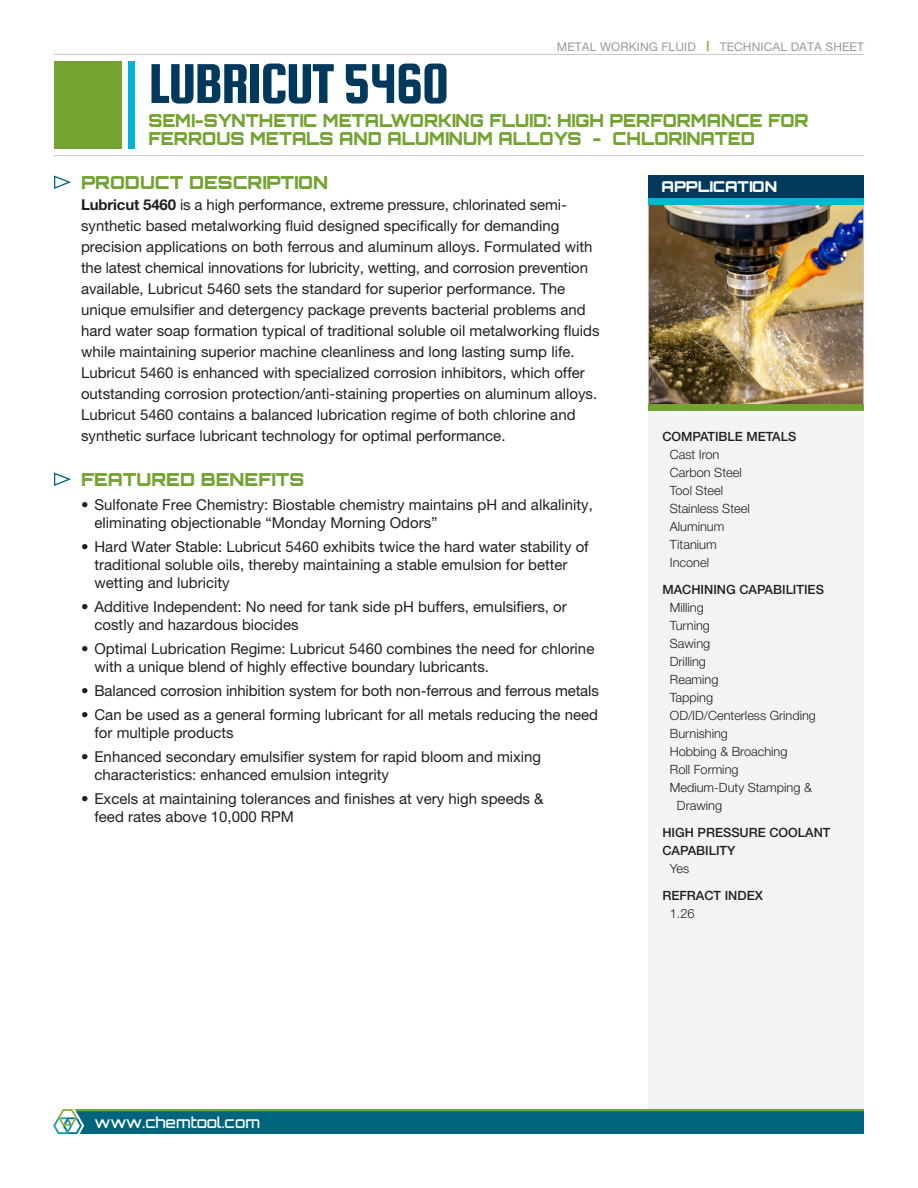
<style>
.page{position:relative;width:918px;height:1188px;background:#fff}
.page>*{position:absolute;margin:0;border:0;box-sizing:border-box;transform-origin:0 0}
.t1{font:60px "Squada One";letter-spacing:-.03em;color:#00395c}
._02_-_subhead{font:900 18px/18px "Orbitron";color:#73a432;scale:.95 1}
._02_-_subhead-2{font:900 18px "Orbitron";color:#73a432}
._06_-_Benefits_Bulle{font:15px/18px "Helvetica Neue LT Pro";color:#231f20}
._05_-_Body_Copy_10_1{font:15px/21px "Helvetica Neue LT Pro";color:#231f20}
.t2{font:500 15px "Orbitron";color:#fff}
.t3{font:900 15px "Orbitron";color:#fff}
.t4{font:300 12.75px "Helvetica Neue LT Pro";color:#231f20}
.t5{font:500 12.75px/18px "Helvetica Neue LT Pro";color:#231f20}
.t6{font:12px "Helvetica Neue LT Pro";letter-spacing:.01em;color:#9e9895}
.s1{font-weight:700;font-size:10.2px;color:#73a432}
.s2{font-weight:700}
</style>
<div class="page">
<div style="left:648px;top:364px;width:216px;height:751px;background:#f2f3f4"></div>
<div style="left:54px;top:1111px;width:810px;height:23px;background:#00657c"></div>
<hr style="left:54px;top:1109px;width:810px;height:2px;background:#73a432">
<div style="left:128px;top:61px;width:6px;height:88px;background:#00b5d1"></div>
<div style="left:54px;top:61px;width:68px;height:88px;background:#73a432"></div>
<hr style="left:54px;top:54px;width:810px;height:1px;background:#c7c8ca">
<hr style="left:54px;top:155px;width:810px;height:1px;background:#c7c8ca">
<svg style="left:53px;top:1108px;width:31px;height:26px"></svg>
<svg style="left:54px;top:176px;width:17px;height:13px"></svg>
<svg style="left:54px;top:473px;width:17px;height:13px"></svg>
<div style="left:648px;top:176px;width:216px;height:22px;background:#00395c"></div>
<img style="left:650px;top:205px;width:212px;height:198px">
<div style="left:648px;top:202px;width:216px;height:203px;border:1px solid #c7c8ca"></div>
<div style="left:648px;top:404px;width:216px;height:7px;background:#73a432"></div>
<div style="left:648px;top:198px;width:216px;height:7px;background:#00b5d1"></div>
<p class="t6" style="left:557px;top:39px;width:309px">METAL WORKING FLUID <span class="s1">|</span> TECHNICAL DATA SHEET</p>
<p class="t1" style="left:148px;top:51px;width:302px">LUBRICUT 5460</p>
<p class="_02_-_subhead" style="left:148px;top:111px;width:696px">SEMI-SYNTHETIC METALWORKING FLUID: HIGH PERFORMANCE FOR<br>FERROUS METALS AND ALUMINUM ALLOYS - CHLORINATED</p>
<p class="_02_-_subhead-2" style="left:81px;top:172px;width:249px">PRODUCT DESCRIPTION</p>
<p class="_05_-_Body_Copy_10_1" style="left:81px;top:194px;width:520px"><span class="s2">Lubricut 5460</span> is a high performance, extreme pressure, chlorinated semi&shy;synthetic based metalworking fluid designed specifically for demanding precision applications on both ferrous and aluminum alloys. Formulated with the latest chemical innovations for lubricity, wetting, and corrosion prevention available, Lubricut 5460 sets the standard for superior performance. The unique emulsifier and detergency package prevents bacterial problems and hard water soap formation typical of traditional soluble oil metalworking fluids while maintaining superior machine cleanliness and long lasting sump life.<br>Lubricut 5460 is enhanced with specialized corrosion inhibitors, which offer outstanding corrosion protection/anti-staining properties on aluminum alloys.<br>Lubricut 5460 contains a balanced lubrication regime of both chlorine and synthetic surface lubricant technology for optimal performance.</p>
<p class="_02_-_subhead-2" style="left:81px;top:469px;width:225px">FEATURED BENEFITS</p>
<p class="_06_-_Benefits_Bulle" style="left:94px;top:496px;width:500px;text-indent:-14px">• Sulfonate Free Chemistry: Biostable chemistry maintains pH and alkalinity, eliminating objectionable “Monday Morning Odors”</p>
<p class="_06_-_Benefits_Bulle" style="left:94px;top:538px;width:496px;text-indent:-14px">• Hard Water Stable: Lubricut 5460 exhibits twice the hard water stability of traditional soluble oils, thereby maintaining a stable emulsion for better wetting and lubricity</p>
<p class="_06_-_Benefits_Bulle" style="left:94px;top:598px;width:474px;text-indent:-14px">• Additive Independent: No need for tank side pH buffers, emulsifiers, or costly and hazardous biocides</p>
<p class="_06_-_Benefits_Bulle" style="left:94px;top:640px;width:501px;text-indent:-14px">• Optimal Lubrication Regime: Lubricut 5460 combines the need for chlorine with a unique blend of highly effective boundary lubricants.</p>
<p class="_06_-_Benefits_Bulle" style="left:81px;top:682px;width:519px">• Balanced corrosion inhibition system for both non-ferrous and ferrous metals</p>
<p class="_06_-_Benefits_Bulle" style="left:94px;top:706px;width:505px;text-indent:-14px">• Can be used as a general forming lubricant for all metals reducing the need for multiple products</p>
<p class="_06_-_Benefits_Bulle" style="left:94px;top:748px;width:448px;text-indent:-14px">• Enhanced secondary emulsifier system for rapid bloom and mixing characteristics: enhanced emulsion integrity</p>
<p class="_06_-_Benefits_Bulle" style="left:94px;top:790px;width:451px;text-indent:-14px">• Excels at maintaining tolerances and finishes at very high speeds &amp; feed rates above 10,000 RPM</p>
<p class="t3" style="left:662px;top:178px;width:117px">APPLICATION</p>
<p class="t5" style="left:662px;top:427px;width:135px">COMPATIBLE METALS</p>
<p class="t4" style="left:670px;top:447px;width:51px">Cast Iron</p>
<p class="t4" style="left:670px;top:465px;width:73px">Carbon Steel</p>
<p class="t4" style="left:670px;top:483px;width:55px">Tool Steel</p>
<p class="t4" style="left:670px;top:501px;width:81px">Stainless Steel</p>
<p class="t4" style="left:670px;top:519px;width:56px">Aluminum</p>
<p class="t4" style="left:670px;top:537px;width:48px">Titanium</p>
<p class="t4" style="left:670px;top:555px;width:41px">Inconel</p>
<p class="t5" style="left:662px;top:580px;width:163px">MACHINING CAPABILITIES</p>
<p class="t4" style="left:670px;top:600px;width:35px">Milling</p>
<p class="t4" style="left:670px;top:618px;width:42px">Turning</p>
<p class="t4" style="left:670px;top:636px;width:42px">Sawing</p>
<p class="t4" style="left:670px;top:654px;width:38px">Drilling</p>
<p class="t4" style="left:670px;top:672px;width:50px">Reaming</p>
<p class="t4" style="left:670px;top:690px;width:45px">Tapping</p>
<p class="t4" style="left:670px;top:708px;width:148px">OD/ID/Centerless Grinding</p>
<p class="t4" style="left:670px;top:726px;width:60px">Burnishing</p>
<p class="t4" style="left:670px;top:744px;width:119px">Hobbing &amp; Broaching</p>
<p class="t4" style="left:670px;top:762px;width:70px">Roll Forming</p>
<p class="t4" style="left:670px;top:780px;width:143px">Medium-Duty Stamping &amp;</p>
<p class="t4" style="left:677px;top:798px;width:47px">Drawing</p>
<p class="t5" style="left:662px;top:823px;width:170px">HIGH PRESSURE COOLANT<br>CAPABILITY</p>
<p class="t4" style="left:670px;top:861px;width:21px">Yes</p>
<p class="t5" style="left:662px;top:886px;width:102px">REFRACT INDEX</p>
<p class="t4" style="left:670px;top:906px;width:26px">1.26</p>
<p class="t2" style="left:94px;top:1113px;width:167px">www.chemtool.com</p>
</div>
